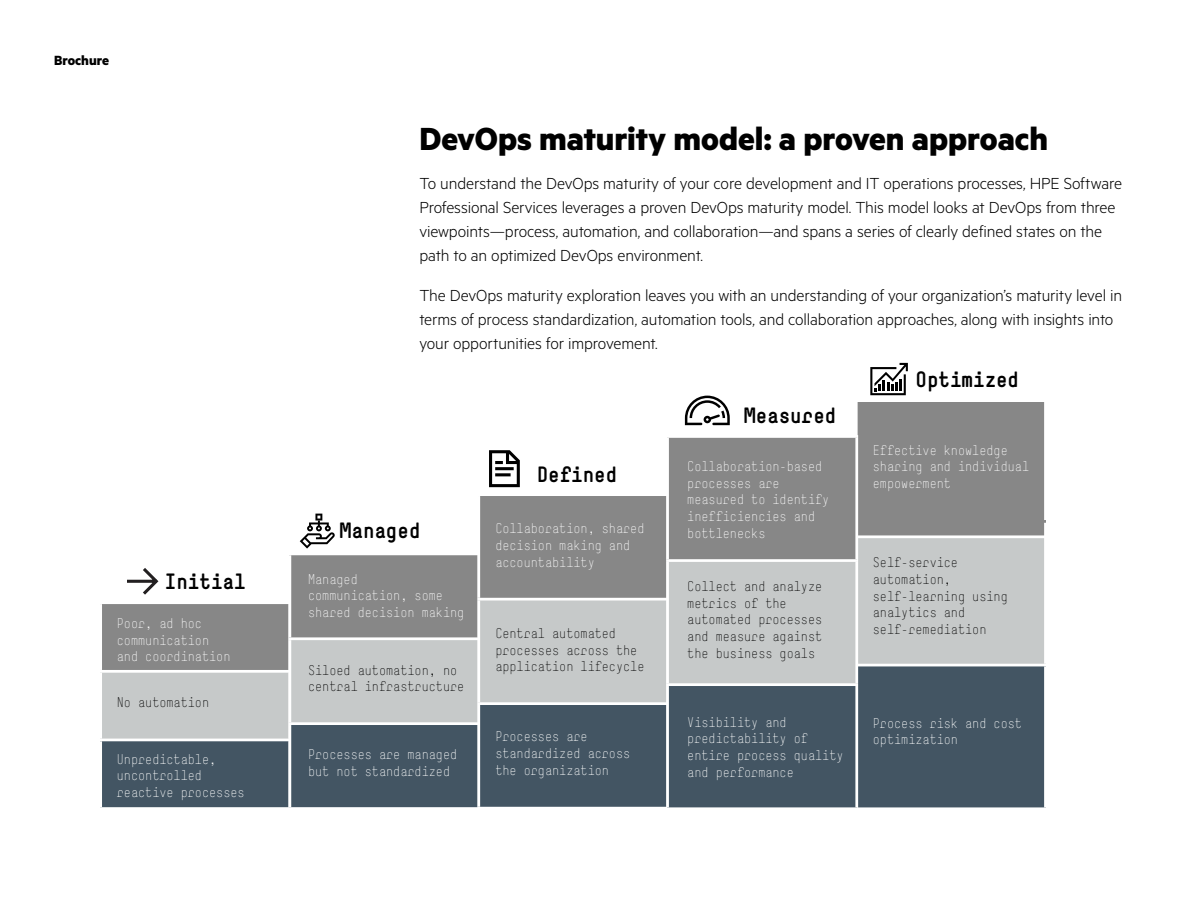
<style>
.page{position:relative;width:1188px;height:918px;background:#fff}
.page>*{position:absolute;margin:0;border:0;box-sizing:border-box;transform-origin:0 0}
.t1{font:700 36px "Metric";color:#000}
.t2{font:700 21.75px "HPE Simple";color:#000}
.t3{font:300 18px/24px "Metric";letter-spacing:-.01em;color:#000}
.t4{font:700 15px "Metric";color:#000}
.t5{font:300 13.8px/16.6px "HPE Simple";color:#fff}
.t6{font:300 13.8px/16.6px "HPE Simple";color:#000}
</style>
<div class="page">
<div style="left:856px;top:402px;width:189px;height:133px;background:#878787"></div>
<div style="left:856px;top:538px;width:189px;height:127px;background:#c6c9c9"></div>
<div style="left:856px;top:665px;width:189px;height:144px;background:#435563"></div>
<hr style="left:855px;top:379px;width:3px;height:141px;background:#fff">
<hr style="left:1044px;top:379px;width:3px;height:141px;background:#fff">
<hr style="left:1044px;top:523px;width:3px;height:141px;background:#fff">
<hr style="left:855px;top:664px;width:192px;height:2px;background:#fff">
<hr style="left:1044px;top:666px;width:3px;height:141px;background:#fff">
<hr style="left:855px;top:807px;width:192px;height:3px;background:#fff">
<div style="left:101px;top:603px;width:189px;height:68px;background:#878787"></div>
<div style="left:101px;top:671px;width:189px;height:69px;background:#c6c9c9"></div>
<div style="left:101px;top:740px;width:189px;height:69px;background:#435563"></div>
<hr style="left:99px;top:601px;width:192px;height:3px;background:#fff">
<hr style="left:99px;top:604px;width:3px;height:66px;background:#fff">
<hr style="left:99px;top:670px;width:192px;height:3px;background:#fff">
<hr style="left:99px;top:673px;width:3px;height:66px;background:#fff">
<hr style="left:99px;top:739px;width:192px;height:2px;background:#fff">
<hr style="left:99px;top:741px;width:3px;height:66px;background:#fff">
<hr style="left:99px;top:807px;width:192px;height:3px;background:#fff">
<div style="left:290px;top:554px;width:189px;height:85px;background:#878787"></div>
<div style="left:290px;top:639px;width:189px;height:85px;background:#c6c9c9"></div>
<div style="left:290px;top:724px;width:189px;height:85px;background:#435563"></div>
<hr style="left:289px;top:553px;width:191px;height:2px;background:#fff">
<hr style="left:289px;top:555px;width:2px;height:82px;background:#fff">
<hr style="left:289px;top:637px;width:191px;height:3px;background:#fff">
<hr style="left:289px;top:640px;width:2px;height:82px;background:#fff">
<hr style="left:289px;top:722px;width:191px;height:3px;background:#fff">
<hr style="left:289px;top:725px;width:2px;height:82px;background:#fff">
<hr style="left:289px;top:807px;width:191px;height:3px;background:#fff">
<div style="left:479px;top:495px;width:189px;height:104px;background:#878787"></div>
<div style="left:479px;top:599px;width:189px;height:105px;background:#c6c9c9"></div>
<div style="left:479px;top:704px;width:189px;height:104px;background:#435563"></div>
<hr style="left:477px;top:493px;width:192px;height:3px;background:#fff">
<hr style="left:477px;top:496px;width:3px;height:102px;background:#fff">
<hr style="left:477px;top:598px;width:192px;height:3px;background:#fff">
<hr style="left:477px;top:601px;width:3px;height:101px;background:#fff">
<hr style="left:477px;top:702px;width:192px;height:3px;background:#fff">
<hr style="left:477px;top:705px;width:3px;height:102px;background:#fff">
<hr style="left:477px;top:807px;width:192px;height:3px;background:#fff">
<div style="left:668px;top:436px;width:189px;height:125px;background:#878787"></div>
<div style="left:668px;top:561px;width:189px;height:124px;background:#c6c9c9"></div>
<div style="left:668px;top:685px;width:189px;height:124px;background:#435563"></div>
<hr style="left:666px;top:435px;width:192px;height:3px;background:#fff">
<hr style="left:666px;top:438px;width:3px;height:121px;background:#fff">
<hr style="left:855px;top:438px;width:3px;height:121px;background:#fff">
<hr style="left:666px;top:559px;width:192px;height:3px;background:#fff">
<hr style="left:666px;top:562px;width:3px;height:121px;background:#fff">
<hr style="left:855px;top:562px;width:3px;height:121px;background:#fff">
<hr style="left:666px;top:683px;width:192px;height:3px;background:#fff">
<hr style="left:666px;top:686px;width:3px;height:121px;background:#fff">
<hr style="left:855px;top:686px;width:3px;height:121px;background:#fff">
<hr style="left:666px;top:807px;width:192px;height:3px;background:#fff">
<svg style="left:127px;top:568px;width:32px;height:27px"></svg>
<svg style="left:300px;top:514px;width:35px;height:35px"></svg>
<svg style="left:489px;top:450px;width:31px;height:37px"></svg>
<svg style="left:870px;top:363px;width:38px;height:32px"></svg>
<svg style="left:685px;top:396px;width:45px;height:29px"></svg>
<p class="t4" style="left:54px;top:51px;width:57px">Brochure</p>
<h1 class="t1" style="left:419px;top:117px;width:630px">DevOps maturity model: a proven approach</h1>
<p class="t3" style="left:419px;top:170px;width:704px">To understand the DevOps maturity of your core development and IT operations processes, HPE Software Professional Services leverages a proven DevOps maturity model. This model looks at DevOps from three viewpoints—process, automation, and collaboration—and spans a series of clearly defined states on the path to an optimized DevOps environment.</p>
<p class="t3" style="left:419px;top:283px;width:704px">The DevOps maturity exploration leaves you with an understanding of your organization’s maturity level in terms of process standardization, automation tools, and collaboration approaches, along with insights into your opportunities for improvement.</p>
<p class="t2" style="left:165px;top:569px;width:82px">Initial</p>
<p class="t5" style="left:117px;top:615px;width:115px">Poor, ad hoc communication and coordination</p>
<p class="t6" style="left:117px;top:694px;width:94px">No automation</p>
<p class="t2" style="left:340px;top:519px;width:82px">Managed</p>
<p class="t5" style="left:308px;top:571px;width:158px">Managed<br>communication, some shared decision making</p>
<p class="t6" style="left:308px;top:662px;width:158px">Siloed automation, no central infrastructure</p>
<p class="t5" style="left:117px;top:751px;width:129px">Unpredictable, uncontrolled reactive processes</p>
<p class="t5" style="left:308px;top:746px;width:151px">Processes are managed but not standardized</p>
<p class="t2" style="left:537px;top:463px;width:82px">Defined</p>
<p class="t5" style="left:495px;top:520px;width:151px">Collaboration, shared decision making and accountability</p>
<p class="t6" style="left:495px;top:625px;width:151px">Central automated processes across the application lifecycle</p>
<p class="t5" style="left:495px;top:728px;width:136px">Processes are standardized across the organization</p>
<p class="t2" style="left:744px;top:404px;width:94px">Measured</p>
<p class="t5" style="left:687px;top:458px;width:144px">Collaboration-based processes are measured to identify inefficiencies and bottlenecks</p>
<p class="t6" style="left:687px;top:578px;width:136px">Collect and analyze metrics of the automated processes and measure against the business goals</p>
<p class="t2" style="left:915px;top:367px;width:105px">Optimized</p>
<p class="t5" style="left:873px;top:442px;width:158px">Effective knowledge sharing and individual empowerment</p>
<p class="t6" style="left:873px;top:554px;width:136px">Self-service automation, self-learning using analytics and self-remediation</p>
<p class="t5" style="left:687px;top:714px;width:158px">Visibility and predictability of entire process quality and performance</p>
<p class="t5" style="left:873px;top:715px;width:151px">Process risk and cost optimization</p>
</div>
